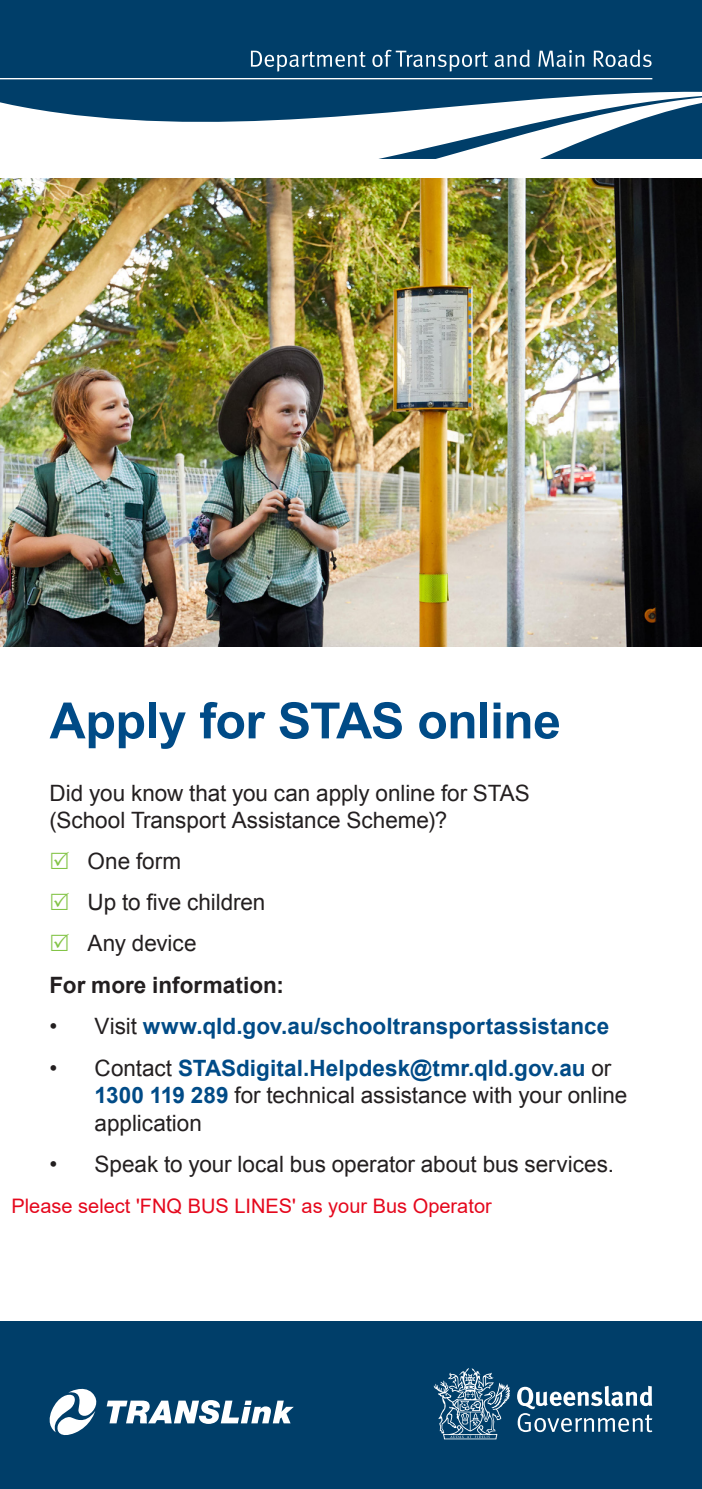
<style>
.page{position:relative;width:702px;height:1489px;background:#fff}
.page>*{position:absolute;margin:0;border:0;box-sizing:border-box;transform-origin:0 0}
.Level_2_Heading__18p{font:700 50px "Arial";letter-spacing:-.015em;color:#004b87}
.Level_2_Heading__18p-2{font:22.5px/27.5px "Arial";letter-spacing:-.005em;color:#231f20}
.t1{font:700 22.5px "Arial";letter-spacing:.005em;color:#004b87}
.Level_2_Heading__18p-3{font:700 22.5px "Arial";color:#231f20}
.t2{font:20px "Arial";color:#e5081d}
.s1{font-weight:400;color:#231f20}
.s2{font-weight:700;color:#004b87}
</style>
<div class="page">
<svg style="left:0;top:0;width:702px;height:159px;fill:#003e69"></svg>
<hr style="left:0;top:78px;width:652px;height:1px;background:#fff">
<svg style="left:251px;top:51px;width:114px;height:21px;background:#38688a"></svg>
<svg style="left:372px;top:50px;width:116px;height:22px;background:#326386"></svg>
<svg style="left:494px;top:50px;width:35px;height:17px"></svg>
<svg style="left:538px;top:50px;width:46px;height:17px"></svg>
<svg style="left:593px;top:50px;width:58px;height:17px"></svg>
<div style="left:0;top:1321px;width:702px;height:167px;background:#003e69"></div>
<svg style="left:517px;top:1385px;width:135px;height:46px"></svg>
<svg style="left:434px;top:1368px;width:76px;height:71px"></svg>
<img style="left:0;top:179px;width:702px;height:467px">
<svg style="left:50px;top:1388px;width:47px;height:46px"></svg>
<svg style="left:107px;top:1400px;width:187px;height:23px"></svg>
<p class="Level_2_Heading__18p" style="left:50px;top:687px;width:513px">Apply for STAS online</p>
<p class="Level_2_Heading__18p-2" style="left:50px;top:779px;width:481px">Did you know that you can apply online for STAS (School Transport Assistance Scheme)?</p>
<p class="Level_2_Heading__18p-2" style="left:88px;top:847px;width:95px">One form</p>
<p class="Level_2_Heading__18p-2" style="left:88px;top:888px;width:179px">Up to five children</p>
<p class="Level_2_Heading__18p-2" style="left:88px;top:930px;width:110px">Any device</p>
<p class="Level_2_Heading__18p-3" style="left:50px;top:969px;width:236px">For more information:</p>
<p class="t1" style="left:50px;top:1010px;width:561px"><span class="s1">• Visit</span> www.qld.gov.au/schooltransportassistance</p>
<p class="Level_2_Heading__18p-2" style="left:95px;top:1054px;width:534px;text-indent:-45px">• Contact <span class="s2">STASdigital.Helpdesk@tmr.qld.gov.au</span> or<br><span class="s2">1300 119 289</span> for technical assistance with your online application</p>
<p class="Level_2_Heading__18p-2" style="left:50px;top:1150px;width:566px">• Speak to your local bus operator about bus services.</p>
<p class="t2" style="left:11px;top:1192px;width:482px">Please select 'FNQ BUS LINES' as your Bus Operator</p>
</div>
